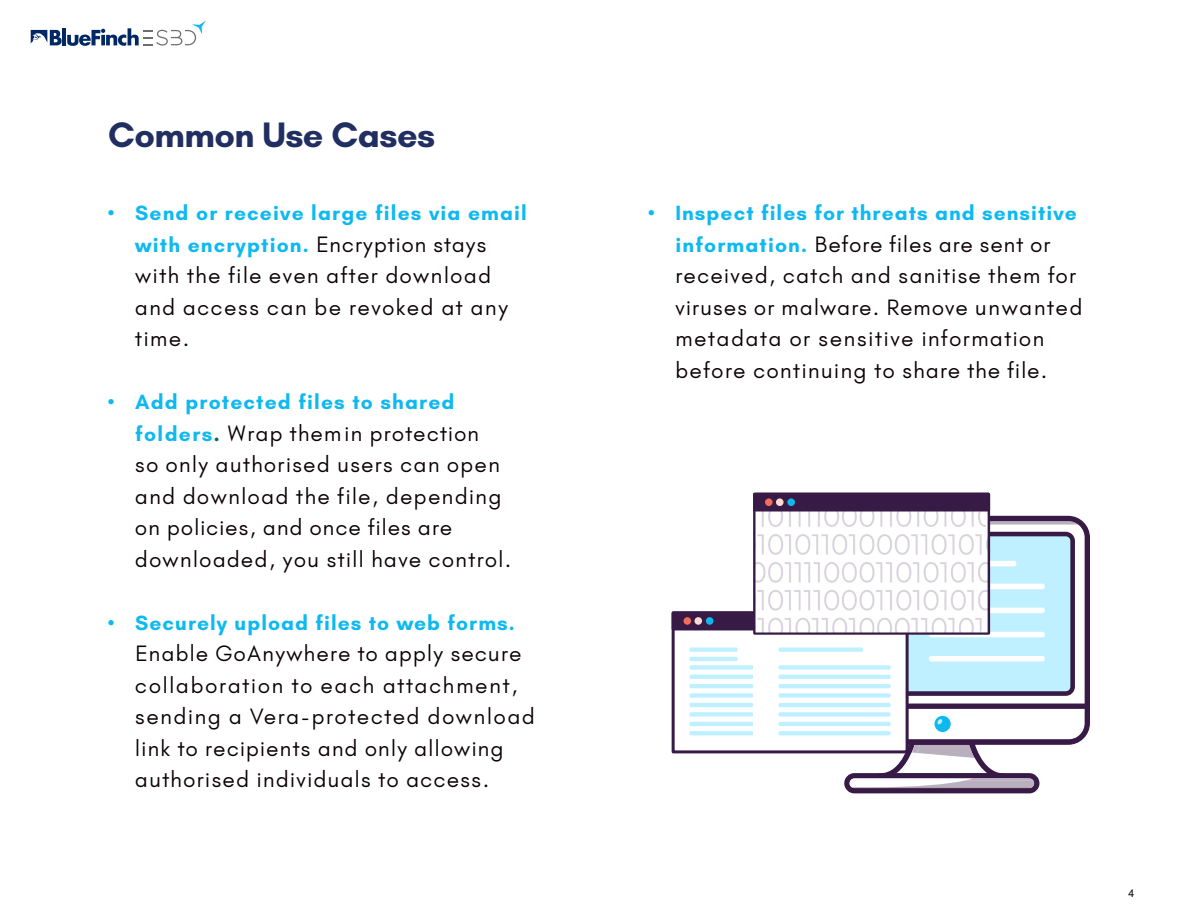
<style>
.page{position:relative;width:1189px;height:919px;background:#fff}
.page>*{position:absolute;margin:0;border:0;box-sizing:border-box;transform-origin:0 0}
.t1{font:700 36px "Glacial Indifference";letter-spacing:-.015em;color:#202e61}
.t2{font:21px/31.5px "Glacial Indifference";letter-spacing:.07em;color:#0c0104}
.t3{font:700 21px "Glacial Indifference";letter-spacing:.05em;color:#0fb9f0}
.t4{font:10.5px "Arial";color:#000}
.s1{font-weight:700;color:#0fb9f0}
.s2{font-weight:700;color:#006a56}
</style>
<div class="page">
<svg style="left:31px;top:21px;width:175px;height:25px"></svg>
<svg style="left:795px;top:522px;width:292px;height:271px"></svg>
<div style="left:671px;top:611px;width:237px;height:142px;background:#fff;border:3px solid #371a45"></div>
<div style="left:671px;top:611px;width:237px;height:19px;background:#371a45;border:3px solid #371a45"></div>
<div style="left:683px;top:617px;width:8px;height:7px;background:#f26d5c;border-radius:50%"></div>
<div style="left:694px;top:617px;width:8px;height:7px;background:#fcd8d3;border-radius:50%"></div>
<div style="left:705px;top:617px;width:8px;height:7px;background:#0fb9f0;border-radius:50%"></div>
<svg style="left:778px;top:647px;width:85px;height:4px"></svg>
<svg style="left:778px;top:665px;width:112px;height:4px"></svg>
<div style="left:778px;top:683px;width:112px;height:5px;background:#bff0ff;border-radius:2px"></div>
<div style="left:778px;top:721px;width:112px;height:5px;background:#bff0ff;border-radius:2px"></div>
<div style="left:778px;top:702px;width:112px;height:5px;background:#bff0ff;border-radius:2px"></div>
<div style="left:778px;top:674px;width:112px;height:5px;background:#bff0ff;border-radius:2px"></div>
<svg style="left:778px;top:693px;width:112px;height:4px"></svg>
<hr style="left:778px;top:731px;width:112px;height:4px;background:#bff0ff;border-radius:2px">
<svg style="left:778px;top:712px;width:112px;height:4px"></svg>
<svg style="left:689px;top:647px;width:64px;height:88px"></svg>
<div style="left:753px;top:492px;width:237px;height:19px;background:#371a45;border:3px solid #371a45"></div>
<div style="left:765px;top:498px;width:7px;height:8px;background:#f26d5c;border-radius:50%"></div>
<div style="left:776px;top:498px;width:7px;height:8px;background:#fcd8d3;border-radius:50%"></div>
<div style="left:787px;top:498px;width:8px;height:8px;background:#0fb9f0;border-radius:50%"></div>
<img style="left:754px;top:510px;width:234px;height:123px">
<h1 class="t1" style="left:108px;top:120px;width:328px">Common Use Cases</h1>
<p class="t2" style="left:135px;top:196px;width:393px;text-indent:-27px"><span class="s1">• Send or receive large files via email with encryption.</span> Encryption stays with the file even after download and access can be revoked at any time.</p>
<p class="t2" style="left:135px;top:385px;width:377px;text-indent:-27px"><span class="s1">• Add protected files to shared folders</span><span class="s2">.</span> Wrap themin protection<br>so only authorised users can open and download the file, depending on policies, and once files are downloaded, you still have control.</p>
<p class="t3" style="left:108px;top:614px;width:408px">• Securely upload files to web forms.</p>
<p class="t2" style="left:135px;top:637px;width:401px">Enable GoAnywhere to apply secure collaboration to each attachment, sending a Vera-protected download link to recipients and only allowing authorised individuals to access.</p>
<p class="t2" style="left:675px;top:196px;width:408px;text-indent:-27px"><span class="s1">• Inspect files for threats and sensitive information.</span> Before files are sent or received, catch and sanitise them for viruses or malware. Remove unwanted metadata or sensitive information before continuing to share the file.</p>
<p class="t4" style="left:1128px;top:889px;width:7px">4</p>
</div>
